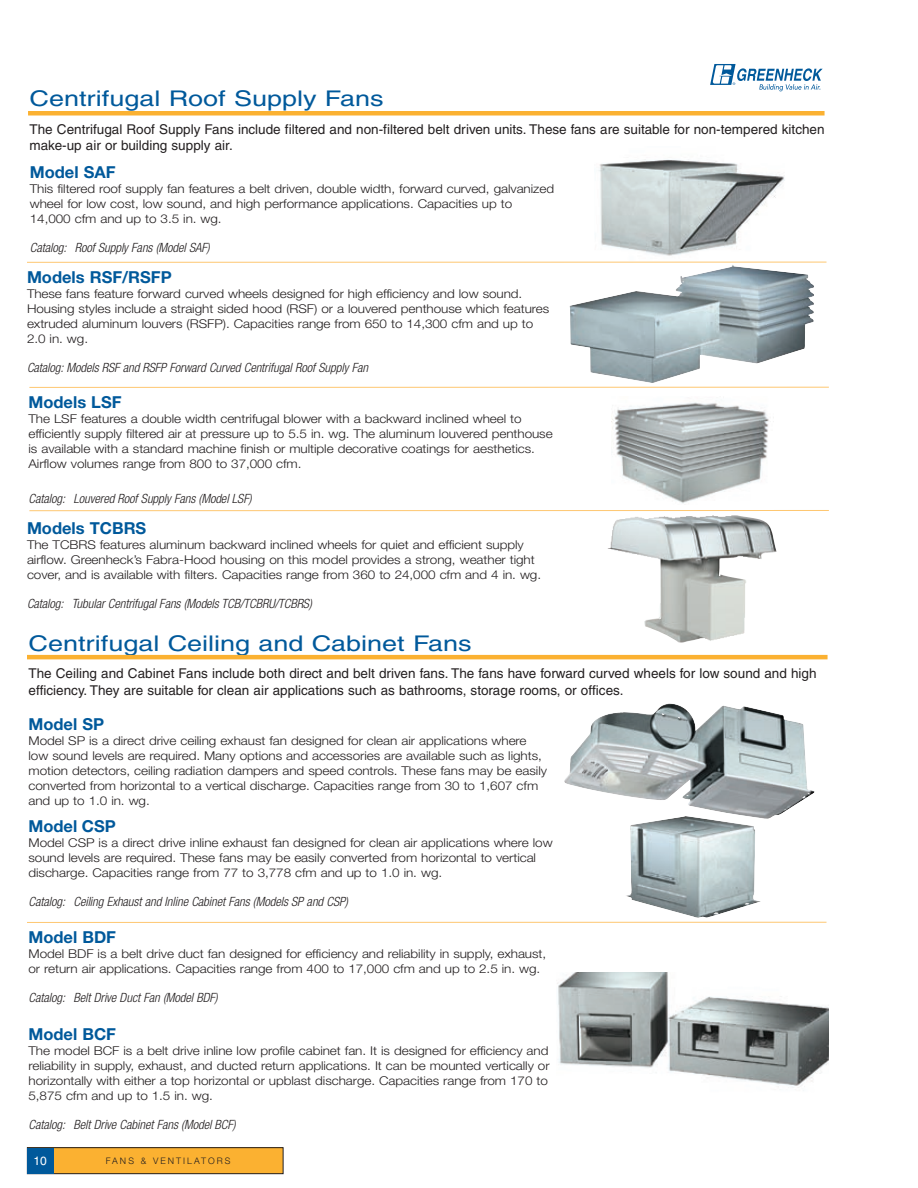
<style>
.page{position:relative;width:918px;height:1188px;background:#fff}
.page>*{position:absolute;margin:0;border:0;box-sizing:border-box;transform-origin:0 0}
.t1{font:21.6px "Helvetica";color:#00599b;scale:1.25 1}
.t2{font:700 16.5px "Helvetica Neue LT Std";color:#00599b}
.t3{font:13.5px/16.5px "Helvetica";color:#231f20}
.t4{font:italic 300 condensed 12.75px "Helvetica Neue LT Std";letter-spacing:-.005em;color:#231f20}
.t5{font:300 12.15px/15px "Helvetica Neue LT Std";letter-spacing:-.005em;color:#231f20;scale:1.11 1}
.t6{font:12px "Helvetica";color:#fff}
.t7{font:300 9px "Helvetica Neue LT Std";letter-spacing:.225em;color:#231f20}
</style>
<div class="page">
<svg style="left:710px;top:64px;width:113px;height:27px"></svg>
<div style="left:27px;top:1148px;width:256px;height:26px;background:#fbb131"></div>
<div style="left:27px;top:1147px;width:257px;height:27px;border:1px solid #231f20"></div>
<div style="left:28px;top:1148px;width:26px;height:25px;background:#00599b"></div>
<hr style="left:27px;top:655px;width:801px;height:4px;background:#fbb131">
<div style="left:28px;top:111px;width:797px;height:5px;background:#fbb131"></div>
<img style="left:612px;top:402px;width:157px;height:101px">
<img style="left:608px;top:515px;width:169px;height:128px">
<img style="left:557px;top:972px;width:272px;height:116px">
<img style="left:564px;top:704px;width:251px;height:115px">
<img style="left:625px;top:816px;width:136px;height:102px">
<img style="left:599px;top:159px;width:186px;height:97px">
<img style="left:569px;top:265px;width:245px;height:118px">
<hr style="left:27px;top:262px;width:799px;height:1px;background:#fec771">
<hr style="left:29px;top:387px;width:800px;height:1px;background:#fec771">
<hr style="left:29px;top:510px;width:800px;height:1px;background:#fec771">
<hr style="left:27px;top:922px;width:799px;height:1px;background:#fec771">
<h1 class="t1" style="left:30px;top:86px;width:285px">Centrifugal Roof Supply Fans</h1>
<p class="t3" style="left:30px;top:121px;width:797px">The Centrifugal Roof Supply Fans include filtered and non-filtered belt driven units. These fans are suitable for non-tempered kitchen make-up air or building supply air.</p>
<h2 class="t2" style="left:30px;top:162px;width:87px">Model SAF</h2>
<p class="t5" style="left:30px;top:181px;width:474px">This filtered roof supply fan features a belt driven, double width, forward curved, galvanized wheel for low cost, low sound, and high performance applications. Capacities up to<br>14,000 cfm and up to 3.5 in. wg.</p>
<p class="t4" style="left:30px;top:241px;width:181px">Catalog: Roof Supply Fans (Model SAF)</p>
<h2 class="t2" style="left:27px;top:267px;width:146px">Models RSF/RSFP</h2>
<p class="t5" style="left:27px;top:286px;width:472px">These fans feature forward curved wheels designed for high efficiency and low sound.<br>Housing styles include a straight sided hood (RSF) or a louvered penthouse which features extruded aluminum louvers (RSFP). Capacities range from 650 to 14,300 cfm and up to 2.0 in. wg.</p>
<p class="t4" style="left:27px;top:361px;width:343px">Catalog: Models RSF and RSFP Forward Curved Centrifugal Roof Supply Fan</p>
<h2 class="t2" style="left:29px;top:392px;width:95px">Models LSF</h2>
<p class="t5" style="left:29px;top:411px;width:474px">The LSF features a double width centrifugal blower with a backward inclined wheel to efficiently supply filtered air at pressure up to 5.5 in. wg. The aluminum louvered penthouse is available with a standard machine finish or multiple decorative coatings for aesthetics.<br>Airflow volumes range from 800 to 37,000 cfm.</p>
<p class="t4" style="left:29px;top:492px;width:225px">Catalog: Louvered Roof Supply Fans (Model LSF)</p>
<h2 class="t2" style="left:27px;top:518px;width:121px">Models TCBRS</h2>
<p class="t5" style="left:27px;top:537px;width:465px">The TCBRS features aluminum backward inclined wheels for quiet and efficient supply airflow. Greenheck’s Fabra-Hood housing on this model provides a strong, weather tight cover, and is available with filters. Capacities range from 360 to 24,000 cfm and 4 in. wg.</p>
<p class="t4" style="left:27px;top:596px;width:286px">Catalog: Tubular Centrifugal Fans (Models TCB/TCBRU/TCBRS)</p>
<h1 class="t1" style="left:29px;top:631px;width:356px">Centrifugal Ceiling and Cabinet Fans</h1>
<p class="t3" style="left:29px;top:665px;width:790px">The Ceiling and Cabinet Fans include both direct and belt driven fans. The fans have forward curved wheels for low sound and high efficiency. They are suitable for clean air applications such as bathrooms, storage rooms, or offices.</p>
<h2 class="t2" style="left:29px;top:713px;width:77px">Model SP</h2>
<p class="t5" style="left:29px;top:732px;width:469px">Model SP is a direct drive ceiling exhaust fan designed for clean air applications where low sound levels are required. Many options and accessories are available such as lights, motion detectors, ceiling radiation dampers and speed controls. These fans may be easily converted from horizontal to a vertical discharge. Capacities range from 30 to 1,607 cfm and up to 1.0 in. wg.</p>
<h2 class="t2" style="left:29px;top:816px;width:89px">Model CSP</h2>
<p class="t5" style="left:29px;top:835px;width:474px">Model CSP is a direct drive inline exhaust fan designed for clean air applications where low sound levels are required. These fans may be easily converted from horizontal to vertical discharge. Capacities range from 77 to 3,778 cfm and up to 1.0 in. wg.</p>
<p class="t4" style="left:29px;top:894px;width:321px">Catalog: Ceiling Exhaust and Inline Cabinet Fans (Models SP and CSP)</p>
<h2 class="t2" style="left:29px;top:927px;width:89px">Model BDF</h2>
<p class="t5" style="left:29px;top:946px;width:468px">Model BDF is a belt drive duct fan designed for efficiency and reliability in supply, exhaust, or return air applications. Capacities range from 400 to 17,000 cfm and up to 2.5 in. wg.</p>
<p class="t4" style="left:29px;top:991px;width:191px">Catalog: Belt Drive Duct Fan (Model BDF)</p>
<h2 class="t2" style="left:29px;top:1024px;width:89px">Model BCF</h2>
<p class="t5" style="left:29px;top:1043px;width:471px">The model BCF is a belt drive inline low profile cabinet fan. It is designed for efficiency and reliability in supply, exhaust, and ducted return applications. It can be mounted vertically or horizontally with either a top horizontal or upblast discharge. Capacities range from 170 to 5,875 cfm and up to 1.5 in. wg.</p>
<p class="t4" style="left:29px;top:1118px;width:209px">Catalog: Belt Drive Cabinet Fans (Model BCF)</p>
<p class="t6" style="left:34px;top:1154px;width:15px">10</p>
<p class="t7" style="left:106px;top:1156px;width:126px">FANS &amp; VENTILATORS</p>
</div>
